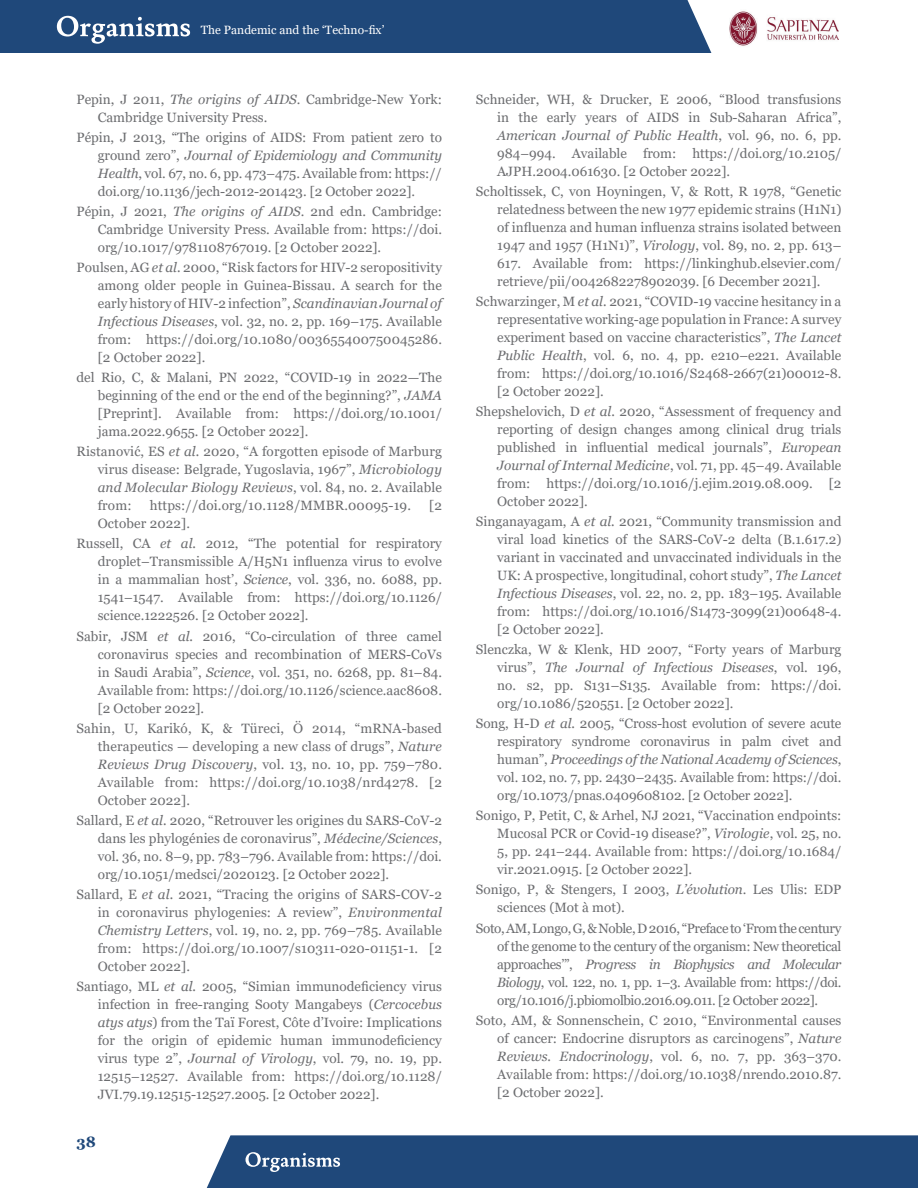
<style>
.page{position:relative;width:918px;height:1188px;background:#fff}
.page>*{position:absolute;margin:0;border:0;box-sizing:border-box;transform-origin:0 0}
.t1{font:700 15px "Georgia";color:#1f487a}
.t2{font:13.5px/18px "Georgia";color:#6c6d70;text-align:justify}
.t3{font:12px "Georgia";color:#fff}
.s1{font-style:italic}
</style>
<div class="page">
<img style="left:729px;top:11px;width:110px;height:35px">
<div style="left:0;top:0;width:711px;height:53px;background:#1f487a"></div>
<div style="left:207px;top:1135px;width:711px;height:53px;background:#1f487a"></div>
<p class="t3" style="left:201px;top:22px;width:185px">The Pandemic and the ‘Techno-fix’</p>
<p class="t2" style="left:98px;top:90px;width:346px;text-indent:-21px">Pepin, J 2011, <span class="s1">The origins of AIDS</span>. Cambridge-New York:<br>Cambridge University Press.</p>
<p class="t2" style="left:98px;top:129px;width:346px;text-indent:-21px">Pépin, J 2013, “The origins of AIDS: From patient zero to ground zero”, <span class="s1">Journal of Epidemiology and Community Health</span>, vol. 67, no. 6, pp. 473–475. Available from: https:// doi.org/10.1136/jech-2012-201423. [2 October 2022].</p>
<p class="t2" style="left:98px;top:203px;width:346px;text-indent:-21px">Pépin, J 2021, <span class="s1">The origins of AIDS</span>. 2nd edn. Cambridge:<br>Cambridge University Press. Available from: https://doi. org/10.1017/9781108767019. [2 October 2022].</p>
<p class="t2" style="left:98px;top:259px;width:346px;text-indent:-21px">Poulsen, AG <span class="s1">et al.</span> 2000, “Risk factors for HIV-2 seropositivity among older people in Guinea-Bissau. A search for the early history of HIV-2 infection”, <span class="s1">Scandinavian Journal of Infectious Diseases</span>, vol. 32, no. 2, pp. 169–175. Available from: https://doi.org/10.1080/003655400750045286. [2 October 2022].</p>
<p class="t2" style="left:98px;top:369px;width:346px;text-indent:-21px">del Rio, C, &amp; Malani, PN 2022, “COVID-19 in 2022—The beginning of the end or the end of the beginning?”, <span class="s1">JAMA </span>[Preprint]. Available from: https://doi.org/10.1001/ jama.2022.9655. [2 October 2022].</p>
<p class="t2" style="left:98px;top:443px;width:346px;text-indent:-21px">Ristanović, ES <span class="s1">et al.</span> 2020, “A forgotten episode of Marburg virus disease: Belgrade, Yugoslavia, 1967”, <span class="s1">Microbiology and Molecular Biology Reviews</span>, vol. 84, no. 2. Available from:</p>
<p class="t2" style="left:150px;top:497px;width:263px">https://doi.org/10.1128/MMBR.00095-19.</p>
<p class="t2" style="left:429px;top:497px;width:14px">[2</p>
<p class="t2" style="left:77px;top:514px;width:367px;line-height:20.1px;text-indent:21px">October 2022].<br>Russell, CA <span class="s1">et al.</span> 2012, “The potential for respiratory</p>
<p class="t2" style="left:98px;top:553px;width:346px">droplet–Transmissible A/H5N1 influenza virus to evolve in a mammalian host’, <span class="s1">Science</span>, vol. 336, no. 6088, pp.<br>1541–1547. Available from: https://doi.org/10.1126/ science.1222526. [2 October 2022].</p>
<p class="t2" style="left:98px;top:627px;width:346px;text-indent:-21px">Sabir, JSM <span class="s1">et al.</span> 2016, “Co-circulation of three camel coronavirus species and recombination of MERS-CoVs in Saudi Arabia”, <span class="s1">Science</span>, vol. 351, no. 6268, pp. 81–84.<br>Available from: https://doi.org/10.1126/science.aac8608. [2 October 2022].</p>
<p class="t2" style="left:98px;top:719px;width:346px;text-indent:-21px">Sahin, U, Karikó, K, &amp; Türeci, Ö 2014, “mRNA-based therapeutics — developing a new class of drugs”, <span class="s1">Nature Reviews Drug Discovery</span>, vol. 13, no. 10, pp. 759–780.<br>Available from: https://doi.org/10.1038/nrd4278. [2<br>October 2022].</p>
<p class="t2" style="left:98px;top:811px;width:346px;text-indent:-21px">Sallard, E <span class="s1">et al.</span> 2020, “Retrouver les origines du SARS-CoV-2 dans les phylogénies de coronavirus”, <span class="s1">Médecine/Sciences</span>, vol. 36, no. 8–9, pp. 783–796. Available from: https://doi. org/10.1051/medsci/2020123. [2 October 2022].</p>
<p class="t2" style="left:98px;top:886px;width:346px;text-indent:-21px">Sallard, E <span class="s1">et al.</span> 2021, “Tracing the origins of SARS-COV-2 in coronavirus phylogenies: A review”, <span class="s1">Environmental Chemistry Letters</span>, vol. 19, no. 2, pp. 769–785. Available from: https://doi.org/10.1007/s10311-020-01151-1. [2<br>October 2022].</p>
<p class="t2" style="left:98px;top:978px;width:346px;text-indent:-21px">Santiago, ML <span class="s1">et al.</span> 2005, “Simian immunodeficiency virus infection in free-ranging Sooty Mangabeys (<span class="s1">Cercocebus atys atys</span>) from the Taï Forest, Côte d’Ivoire: Implications for the origin of epidemic human immunodeficiency virus type 2”, <span class="s1">Journal of Virology</span>, vol. 79, no. 19, pp.<br>12515–12527. Available from: https://doi.org/10.1128/ JVI.79.19.12515-12527.2005. [2 October 2022].</p>
<p class="t1" style="left:77px;top:1132px;width:21px">38</p>
<p class="t2" style="left:497px;top:90px;width:346px;text-indent:-21px">Schneider, WH, &amp; Drucker, E 2006, “Blood transfusions in the early years of AIDS in Sub-Saharan Africa”, <span class="s1">American Journal of Public Health</span>, vol. 96, no. 6, pp.<br>984–994. Available from: https://doi.org/10.2105/ AJPH.2004.061630. [2 October 2022].</p>
<p class="t2" style="left:497px;top:182px;width:346px;text-indent:-21px">Scholtissek, C, von Hoyningen, V, &amp; Rott, R 1978, “Genetic relatedness between the new 1977 epidemic strains (H1N1) of influenza and human influenza strains isolated between 1947 and 1957 (H1N1)”, <span class="s1">Virology</span>, vol. 89, no. 2, pp. 613– 617. Available from: https://linkinghub.elsevier.com/ retrieve/pii/0042682278902039. [6 December 2021].</p>
<p class="t2" style="left:497px;top:292px;width:346px;text-indent:-21px">Schwarzinger, M <span class="s1">et al.</span> 2021, “COVID-19 vaccine hesitancy in a representative working-age population in France: A survey experiment based on vaccine characteristics”, <span class="s1">The Lancet Public Health</span>, vol. 6, no. 4, pp. e210–e221. Available from: https://doi.org/10.1016/S2468-2667(21)00012-8. [2 October 2022].</p>
<p class="t2" style="left:497px;top:403px;width:346px;text-indent:-21px">Shepshelovich, D <span class="s1">et al.</span> 2020, “Assessment of frequency and reporting of design changes among clinical drug trials published in influential medical journals”, <span class="s1">European Journal of Internal Medicine</span>, vol. 71, pp. 45–49. Available from: https://doi.org/10.1016/j.ejim.2019.08.009. [2<br>October 2022].</p>
<p class="t2" style="left:497px;top:513px;width:346px;text-indent:-21px">Singanayagam, A <span class="s1">et al.</span> 2021, “Community transmission and viral load kinetics of the SARS-CoV-2 delta (B.1.617.2) variant in vaccinated and unvaccinated individuals in the UK: A prospective, longitudinal, cohort study”, <span class="s1">The Lancet Infectious Diseases</span>, vol. 22, no. 2, pp. 183–195. Available from: https://doi.org/10.1016/S1473-3099(21)00648-4. [2 October 2022].</p>
<p class="t2" style="left:497px;top:641px;width:346px;text-indent:-21px">Slenczka, W &amp; Klenk, HD 2007, “Forty years of Marburg virus”, <span class="s1">The Journal of Infectious Diseases</span>, vol. 196, no. s2, pp. S131–S135. Available from: https://doi. org/10.1086/520551. [2 October 2022].</p>
<p class="t2" style="left:497px;top:715px;width:346px;text-indent:-21px">Song, H-D <span class="s1">et al.</span> 2005, “Cross-host evolution of severe acute respiratory syndrome coronavirus in palm civet and human”, <span class="s1">Proceedings of the National Academy of Sciences</span>, vol. 102, no. 7, pp. 2430–2435. Available from: https://doi. org/10.1073/pnas.0409608102. [2 October 2022].</p>
<p class="t2" style="left:497px;top:807px;width:346px;text-indent:-21px">Sonigo, P, Petit, C, &amp; Arhel, NJ 2021, “Vaccination endpoints:<br>Mucosal PCR or Covid-19 disease?”, <span class="s1">Virologie</span>, vol. 25, no.<br>5, pp. 241–244. Available from: https://doi.org/10.1684/ vir.2021.0915. [2 October 2022].</p>
<p class="t2" style="left:497px;top:881px;width:346px;text-indent:-21px">Sonigo, P, &amp; Stengers, I 2003, <span class="s1">L’évolution</span>. Les Ulis: EDP sciences (Mot à mot).</p>
<p class="t2" style="left:497px;top:919px;width:346px;text-indent:-21px">Soto, AM, Longo, G, &amp; Noble, D 2016, “Preface to ‘From the century of the genome to the century of the organism: New theoretical approaches’”, <span class="s1">Progress in Biophysics and Molecular Biology</span>, vol. 122, no. 1, pp. 1–3. Available from: https://doi. org/10.1016/j.pbiomolbio.2016.09.011. [2 October 2022].</p>
<p class="t2" style="left:497px;top:1011px;width:346px;text-indent:-21px">Soto, AM, &amp; Sonnenschein, C 2010, “Environmental causes of cancer: Endocrine disruptors as carcinogens”, <span class="s1">Nature Reviews. Endocrinology</span>, vol. 6, no. 7, pp. 363–370.<br>Available from: https://doi.org/10.1038/nrendo.2010.87. [2 October 2022].</p>
</div>
